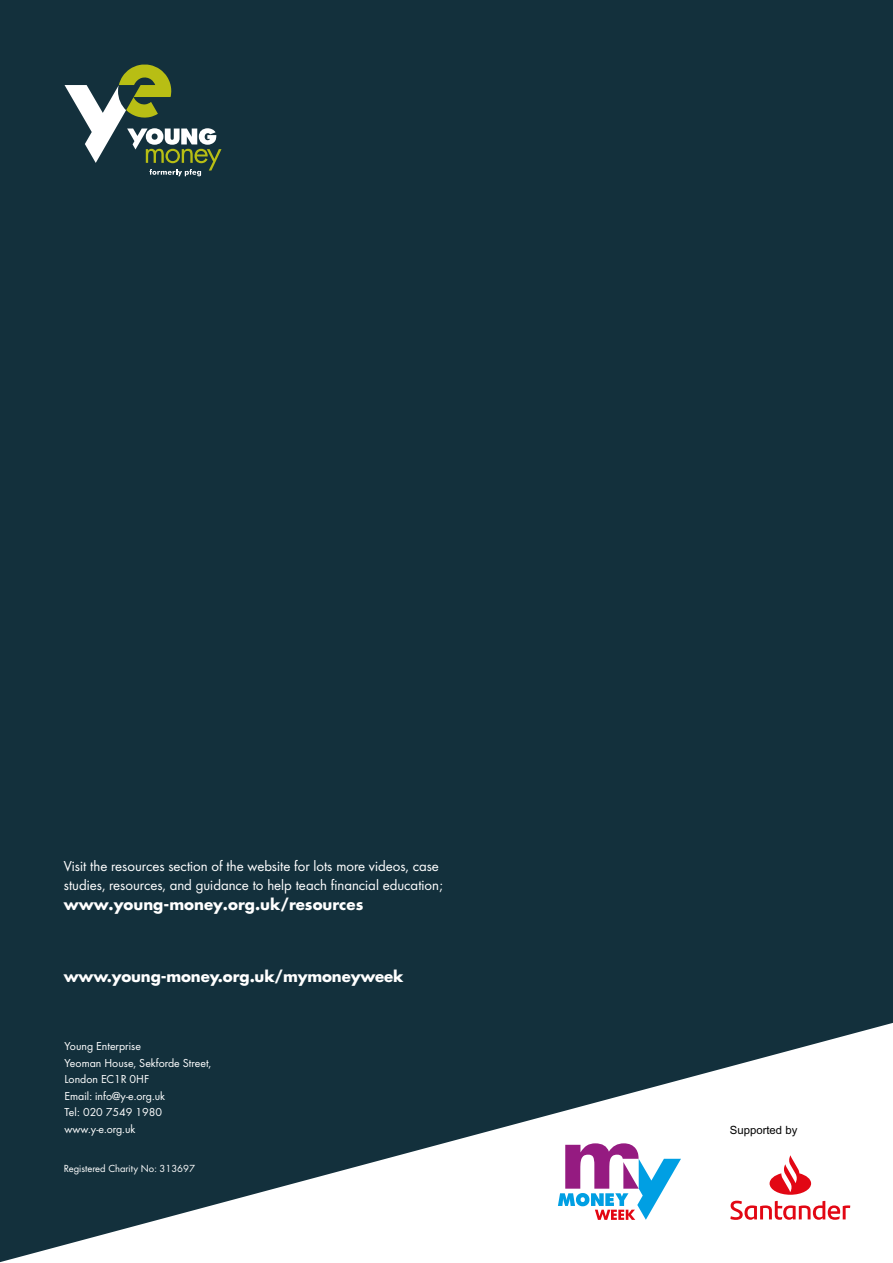
<style>
.page{position:relative;width:893px;height:1263px;background:#fff}
.page>*{position:absolute;margin:0;border:0;box-sizing:border-box;transform-origin:0 0}
.t1{font:15px/19.5px "Futura Boo";color:#fff}
.t2{font:700 15px "Futura";letter-spacing:-.01em;color:#fff}
.t3{font:700 15px "Futura CE";color:#fff}
.t4{font:12px/16.5px "Futura Boo";color:#fff}
.t5{font:11.4px "Arial";color:#000}
.t6{font:10.65px "Futura Boo";color:#fff}
</style>
<div class="page">
<div style="left:0;top:0;width:893px;height:1005px;background:#13303c"></div>
<svg style="left:0;top:1005px;width:893px;height:257px;fill:#13303c"></svg>
<svg style="left:558px;top:1143px;width:123px;height:77px"></svg>
<svg style="left:770px;top:1155px;width:41px;height:40px"></svg>
<svg style="left:730px;top:1201px;width:120px;height:19px"></svg>
<svg style="left:65px;top:64px;width:156px;height:112px"></svg>
<p class="t1" style="left:64px;top:855px;width:381px">Visit the resources section of the website for lots more videos, case studies, resources, and guidance to help teach financial education;</p>
<p class="t3" style="left:64px;top:893px;width:301px">www.young-money.org.uk/resources</p>
<p class="t2" style="left:64px;top:966px;width:341px">www.young-money.org.uk/mymoneyweek</p>
<p class="t4" style="left:65px;top:1037px;width:148px">Young Enterprise<br>Yeoman House, Sekforde Street,<br>London EC1R 0HF<br>Email: info@y-e.org.uk<br>Tel: 020 7549 1980 www.y-e.org.uk</p>
<p class="t6" style="left:64px;top:1161px;width:133px">Registered Charity No: 313697</p>
<p class="t5" style="left:730px;top:1122px;width:69px">Supported by</p>
</div>
